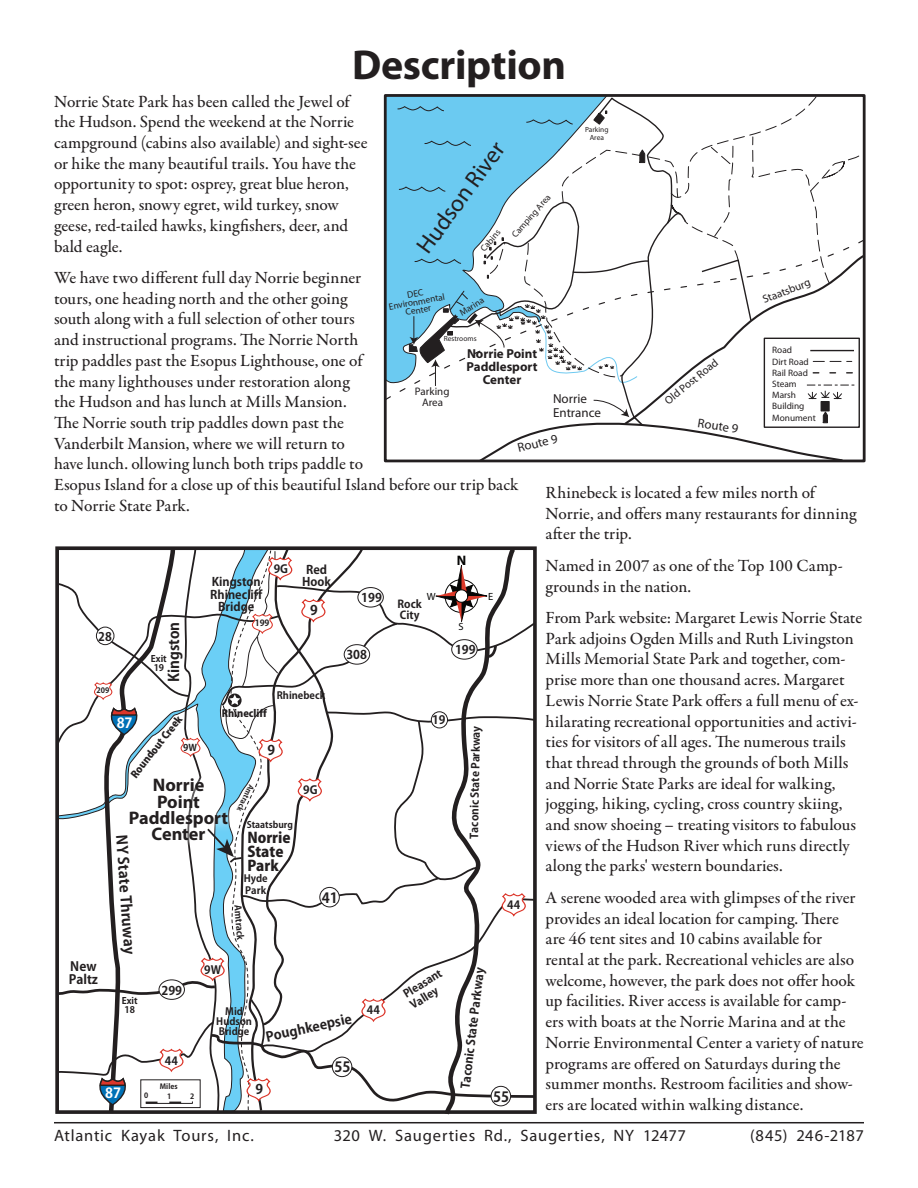
<style>
.page{position:relative;width:918px;height:1188px;background:#fff}
.page>*{position:absolute;margin:0;border:0;box-sizing:border-box;transform-origin:0 0}
.Subhead_1{font:700 42px "Myriad Pro";letter-spacing:-.005em;color:#231f20}
.t1{font:23.7px "Myriad Pro";color:#231f20}
.t2{font:700 18.15px/16.4px "Myriad Pro";color:#231f20;text-align:center}
.Trip_Description{font:500 17.25px/20.7px "Garamond Premr Pro";color:#231f20}
.t3{font:16.5px "Myriad Pro";letter-spacing:.05em;color:#231f20}
.t4{font:16.5px "Myriad Pro";letter-spacing:.03em;color:#231f20}
.t5{font:700 14.55px "Koz Go Std";color:#231f20}
.t6{font:800 14.55px/13.6px "Koz Go Std";color:#231f20}
.t7{font:700 13.95px "Koz Go Std";color:#231f20}
.t8{font:700 13.95px "Koz Go Std";color:#fff}
.t9{font:700 13.8px "Myriad Pro";color:#050504}
.t10{font:700 13.35px "Koz Go Std";color:#231f20}
.t11{font:700 13.05px/13px "Myriad Pro";color:#231f20;text-align:center}
.t12{font:13.05px/14px "Myriad Pro";color:#231f20}
.t13{font:12.75px "Myriad Pro";color:#231f20}
.t14{font:700 12.75px/12.8px "Koz Go Std";color:#231f20}
.t15{font:700 12px "Koz Go Std";color:#231f20}
.t16{font:700 11.85px/12.8px "Koz Go Std";color:#231f20;text-align:center}
.t17{font:700 11.55px "Koz Go Std";color:#231f20}
.t18{font:700 11.4px "Koz Go Std";color:#231f20}
.t19{font:11.1px "Myriad Pro";color:#231f20}
.t20{font:700 10.95px/10.9px "Koz Go Std";color:#231f20}
.t21{font:10.95px/11.7px "Myriad Pro";color:#231f20;text-align:center}
.t22{font:10.5px "Myriad Pro";color:#050504}
.t23{font:700 10.05px/10.1px "Koz Go Std";color:#231f20;text-align:center}
.t24{font:800 10.05px "Koz Go Std";letter-spacing:-.005em;color:#231f20}
.t25{font:9.3px/11.1px "Myriad Pro";color:#231f20;text-align:center}
.t26{font:700 9.3px "Koz Go Std";color:#231f20}
.t27{font:700 9.15px/9.1px "Koz Go Std";color:#231f20}
.t28{font:9px "Myriad Pro";color:#231f20}
.t29{font:700 8.55px "Koz Go Std";color:#231f20}
.t30{font:7.5px/8.4px "Myriad Pro";color:#231f20;text-align:center}
.t31{font:700 7.5px "Koz Go Std";color:#231f20}
.t32{font:700 7.35px "Koz Go Std";color:#231f20}
</style>
<div class="page">
<hr style="left:54px;top:1122px;width:810px;height:1px;background:#231f20">
<svg style="left:383px;top:94px;width:483px;height:369px"></svg>
<svg style="left:397px;top:95px;width:469px;height:368px"></svg>
<svg style="left:60px;top:551px;width:472px;height:558px"></svg>
<div style="left:55px;top:546px;width:482px;height:568px;border:4px solid #231f20"></div>
<p class="Subhead_1" style="left:352px;top:37px;width:215px">Description</p>
<p class="Trip_Description" style="left:54px;top:91px;width:315px">Norrie State Park has been called the Jewel of the Hudson. Spend the weekend at the Norrie campground (cabins also available) and sight-see or hike the many beautiful trails. You have the opportunity to spot: osprey, great blue heron, green heron, snowy egret, wild turkey, snow geese, red-tailed hawks, kingfishers, deer, and bald eagle.</p>
<p class="Trip_Description" style="left:54px;top:268px;width:466px">We have two different full day Norrie beginner<br>tours, one heading north and the other going<br>south along with a full selection of other tours<br>and instructional programs. The Norrie North<br>trip paddles past the Esopus Lighthouse, one of<br>the many lighthouses under restoration along<br>the Hudson and has lunch at Mills Mansion.<br>The Norrie south trip paddles down past the<br>Vanderbilt Mansion, where we will return to<br>have lunch. ollowing lunch both trips paddle to<br>Esopus Island for a close up of this beautiful Island before our trip back to Norrie State Park.</p>
<p class="t30" style="left:585px;top:125px;width:25px">Parking<br>Area</p>
<p class="t1" style="left:411px;top:243px;width:133px;rotate:-54deg">Hudson River</p>
<p class="t28" style="left:510px;top:233px;width:55px;rotate:-49deg">Camping Area</p>
<p class="t28" style="left:479px;top:247px;width:27px;rotate:-49deg">Cabins</p>
<p class="t19" style="left:761px;top:294px;width:52px;rotate:-21deg">Staatsburg</p>
<p class="t25" style="left:387px;top:294px;width:58px;line-height:8.4px;rotate:-10deg">DEC<br>Environmental<br>Center</p>
<p class="t25" style="left:458px;top:309px;width:28px;rotate:-32deg">Marina</p>
<p class="t30" style="left:444px;top:334px;width:34px">Restrooms</p>
<p class="t25" style="left:772px;top:345px;width:38px;text-align:left">Road<br>Dirt Road<br>Rail Road<br>Steam<br>Marsh<br>Building</p>
<p class="t25" style="left:772px;top:413px;width:45px">Monument</p>
<p class="t11" style="left:467px;top:347px;width:73px">Norrie Point<br>Paddlesport<br>Center</p>
<p class="t19" style="left:662px;top:397px;width:67px;rotate:-39deg">Old Post Road</p>
<p class="t21" style="left:415px;top:385px;width:36px">Parking<br>Area</p>
<p class="t12" style="left:553px;top:392px;width:49px">Norrie<br>Entrance</p>
<p class="t13" style="left:699px;top:416px;width:42px;rotate:9deg">Route 9</p>
<p class="t13" style="left:516px;top:441px;width:42px;rotate:-14deg">Route 9</p>
<p class="Trip_Description" style="left:546px;top:483px;width:312px">Rhinebeck is located a few miles north of<br>Norrie, and offers many restaurants for dinning after the trip.</p>
<p class="Trip_Description" style="left:546px;top:555px;width:299px">Named in 2007 as one of the Top 100 Camp&shy;grounds in the nation.</p>
<p class="Trip_Description" style="left:546px;top:608px;width:318px">From Park website: Margaret Lewis Norrie State Park adjoins Ogden Mills and Ruth Livingston Mills Memorial State Park and together, com&shy;prise more than one thousand acres. Margaret Lewis Norrie State Park offers a full menu of ex&shy;hilarating recreational opportunities and activi&shy;ties for visitors of all ages. The numerous trails that thread through the grounds of both Mills and Norrie State Parks are ideal for walking, jogging, hiking, cycling, cross country skiing, and snow shoeing – treating visitors to fabulous views of the Hudson River which runs directly along the parks' western boundaries.</p>
<p class="Trip_Description" style="left:546px;top:888px;width:319px">A serene wooded area with glimpses of the river provides an ideal location for camping. There<br>are 46 tent sites and 10 cabins available for rental at the park. Recreational vehicles are also welcome, however, the park does not offer hook up facilities. River access is available for camp&shy;ers with boats at the Norrie Marina and at the Norrie Environmental Center a variety of nature programs are offered on Saturdays during the summer months. Restroom facilities and show&shy;ers are located within walking distance.</p>
<p class="t9" style="left:457px;top:552px;width:11px">N</p>
<p class="t18" style="left:274px;top:561px;width:16px">9G</p>
<p class="t16" style="left:302px;top:564px;width:30px;line-height:11.9px">Red<br>Hook</p>
<p class="t16" style="left:210px;top:576px;width:54px">Kingston<br>Rhinecliff<br>Bridge</p>
<p class="t22" style="left:427px;top:590px;width:10px">W</p>
<p class="t22" style="left:488px;top:590px;width:7px">E</p>
<p class="t22" style="left:459px;top:621px;width:7px">S</p>
<p class="t15" style="left:361px;top:590px;width:22px">199</p>
<p class="t20" style="left:398px;top:599px;width:26px">Rock<br>City</p>
<p class="t10" style="left:310px;top:602px;width:9px">9</p>
<p class="t29" style="left:255px;top:617px;width:16px">199</p>
<p class="t5" style="left:165px;top:682px;width:62px;rotate:-90deg">Kingston</p>
<p class="t16" style="left:98px;top:631px;width:15px">28</p>
<p class="t15" style="left:455px;top:642px;width:22px">199</p>
<p class="t15" style="left:346px;top:647px;width:22px">308</p>
<p class="t27" style="left:151px;top:654px;width:17px">Exit<br>19</p>
<p class="t31" style="left:96px;top:685px;width:14px">209</p>
<p class="t23" style="left:277px;top:691px;width:50px">Rhinebeck</p>
<p class="t24" style="left:222px;top:706px;width:47px">Rhinecliff</p>
<p class="t24" style="left:128px;top:773px;width:77px;rotate:-52deg">Roundout Creek</p>
<p class="t17" style="left:432px;top:713px;width:15px">19</p>
<p class="t8" style="left:117px;top:714px;width:17px">87</p>
<p class="t20" style="left:469px;top:838px;width:114px;rotate:-89deg">Taconic State Parkway</p>
<p class="t26" style="left:183px;top:741px;width:15px">9W</p>
<p class="t10" style="left:267px;top:742px;width:9px">9</p>
<p class="t2" style="left:129px;top:777px;width:101px">Norrie<br>Point<br>Paddlesport<br>Center</p>
<p class="t32" style="left:256px;top:787px;width:30px;rotate:117deg">Amtrack</p>
<p class="t18" style="left:303px;top:783px;width:16px">9G</p>
<p class="t27" style="left:247px;top:821px;width:48px">Staatsburg</p>
<p class="t6" style="left:247px;top:832px;width:45px">Norrie<br>State<br>Park</p>
<p class="t5" style="left:131px;top:834px;width:121px;rotate:86deg">NY State Thruway</p>
<p class="t23" style="left:244px;top:873px;width:26px;line-height:11.9px;text-align:left">Hyde<br>Park</p>
<p class="t7" style="left:322px;top:889px;width:18px">41</p>
<p class="t18" style="left:507px;top:898px;width:14px">44</p>
<p class="t27" style="left:242px;top:904px;width:37px;rotate:85deg">Amtrack</p>
<p class="t14" style="left:69px;top:961px;width:31px">New<br>Paltz</p>
<p class="t18" style="left:204px;top:962px;width:18px">9W</p>
<p class="t16" style="left:460px;top:1088px;width:124px;rotate:-83deg">Taconic State Parkway</p>
<p class="t20" style="left:401px;top:990px;width:45px;line-height:13px;rotate:-32deg">Pleasant<br>Valley</p>
<p class="t15" style="left:161px;top:982px;width:22px">299</p>
<p class="t27" style="left:122px;top:997px;width:17px">Exit<br>18</p>
<p class="t18" style="left:367px;top:1003px;width:14px">44</p>
<p class="t23" style="left:216px;top:1007px;width:37px">Mid<br>Hudson<br>Bridge</p>
<p class="t10" style="left:264px;top:1028px;width:89px;rotate:-12deg">Poughkeepsie</p>
<p class="t18" style="left:165px;top:1053px;width:14px">44</p>
<p class="t7" style="left:334px;top:1058px;width:18px">55</p>
<p class="t32" style="left:160px;top:1081px;width:19px">Miles</p>
<p class="t10" style="left:255px;top:1081px;width:9px">9</p>
<p class="t8" style="left:105px;top:1084px;width:17px">87</p>
<p class="t7" style="left:493px;top:1088px;width:18px">55</p>
<p class="t32" style="left:144px;top:1091px;width:6px">0</p>
<p class="t32" style="left:167px;top:1091px;width:6px">1</p>
<p class="t32" style="left:190px;top:1092px;width:6px">2</p>
<p class="t3" style="left:54px;top:1125px;width:201px">Atlantic Kayak Tours, Inc.</p>
<p class="t3" style="left:334px;top:1125px;width:354px">320 W. Saugerties Rd., Saugerties, NY 12477</p>
<p class="t4" style="left:750px;top:1125px;width:115px">(845) 246-2187</p>
</div>
